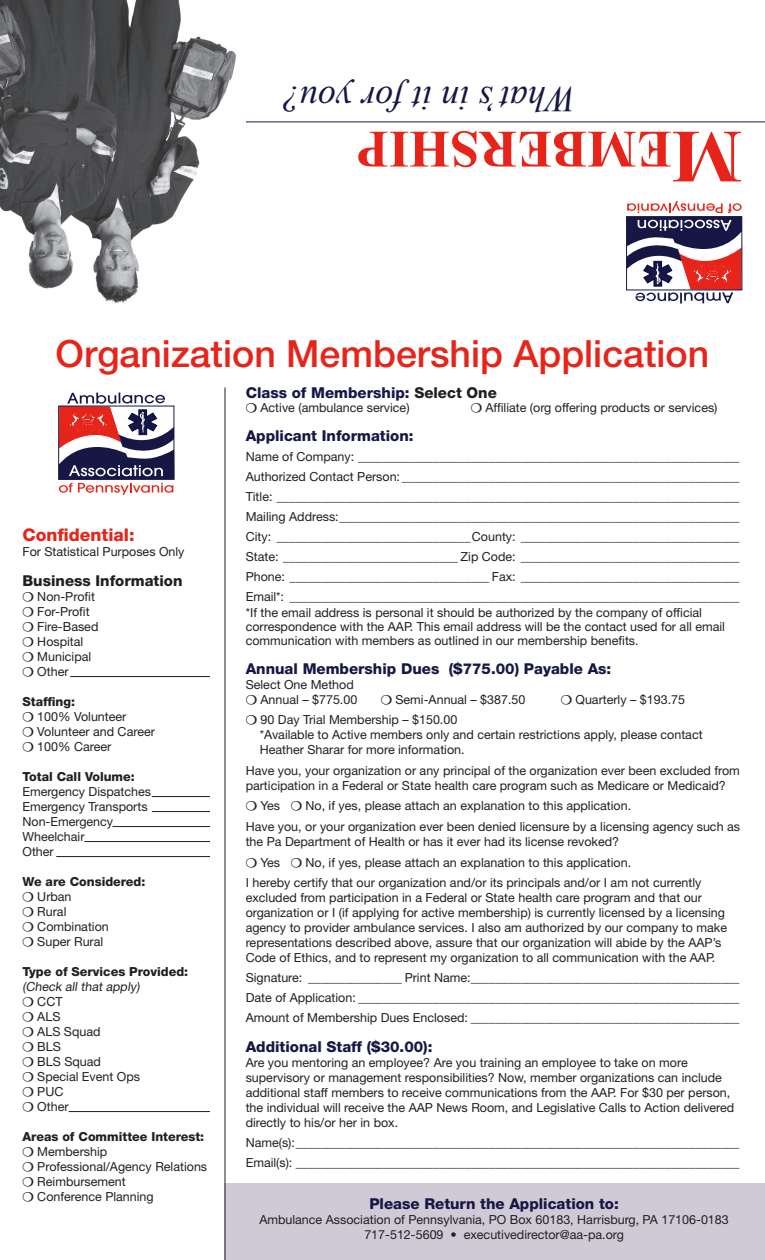
<style>
.page{position:relative;width:765px;height:1260px;background:#fff}
.page>*{position:absolute;margin:0;border:0;box-sizing:border-box;transform-origin:0 0}
.Value_Column{font:700 75px "Times New Roman";color:#e72419}
.Value_Column-2{font:700 52.5px "Times New Roman";color:#e72419}
.Value_Column-3{font:500 37.5px "Helvetica Neue";color:#e72419}
.Value_Column-4{font:italic 36.12px "Times New Roman";color:#171745}
.Value_Column-5{font:800 17.5px "Helvetica Neue LT Std";color:#e72419}
.Value_Column-6{font:800 15px "Helvetica Neue LT Std";color:#171745}
.Value_Column-7{font:800 15px "Helvetica Neue LT Std";color:#231f20}
.Value_Column-8{font:12.5px/15px "Helvetica Neue LT Std";color:#231f20}
.Value_Column-9{font:800 12.5px "Helvetica Neue LT Std";color:#231f20}
.s1{color:#231f20}
</style>
<div class="page">
<div style="left:225px;top:1183px;width:540px;height:77px;background:#d0cad7"></div>
<hr style="left:0;top:122px;width:765px;height:1px;background:#171745">
<hr style="left:70px;top:676px;width:140px;height:1px;background:#231f20">
<hr style="left:152px;top:796px;width:58px;height:1px;background:#231f20">
<hr style="left:152px;top:811px;width:58px;height:1px;background:#231f20">
<hr style="left:112px;top:826px;width:98px;height:1px;background:#231f20">
<hr style="left:84px;top:841px;width:126px;height:1px;background:#231f20">
<hr style="left:56px;top:856px;width:154px;height:1px;background:#231f20">
<hr style="left:69px;top:1111px;width:141px;height:1px;background:#231f20">
<hr style="left:225px;top:388px;width:1px;height:872px;background:#231f20">
<img style="left:0;top:0;width:246px;height:304px">
<svg style="left:58px;top:392px;width:116px;height:103px"></svg>
<svg style="left:626px;top:201px;width:117px;height:103px"></svg>
<p class="Value_Column-4" style="left:576px;top:124px;width:296px;rotate:-180deg">What’s in it for you?</p>
<p class="Value_Column-2" style="left:672px;top:186px;width:317px;rotate:-180deg">embership</p>
<p class="Value_Column" style="left:742px;top:209px;width:72px;rotate:-180deg">M</p>
<p class="Value_Column-3" style="left:56px;top:331px;width:655px">Organization Membership Application</p>
<p class="Value_Column-5" style="left:22px;top:525px;width:114px">Confidential:</p>
<p class="Value_Column-8" style="left:22px;top:544px;width:164px">For Statistical Purposes Only</p>
<p class="Value_Column-7" style="left:22px;top:572px;width:162px">Business Information</p>
<p class="Value_Column-8" style="left:37px;top:589px;width:59px">Non-Profit</p>
<p class="Value_Column-8" style="left:37px;top:604px;width:54px">For-Profit</p>
<p class="Value_Column-8" style="left:37px;top:619px;width:63px">Fire-Based</p>
<p class="Value_Column-8" style="left:37px;top:634px;width:48px">Hospital</p>
<p class="Value_Column-8" style="left:37px;top:649px;width:55px">Municipal</p>
<p class="Value_Column-8" style="left:37px;top:664px;width:33px">Other</p>
<p class="Value_Column-9" style="left:22px;top:694px;width:54px">Staffing:</p>
<p class="Value_Column-8" style="left:37px;top:709px;width:91px">100% Volunteer</p>
<p class="Value_Column-8" style="left:37px;top:724px;width:119px">Volunteer and Career</p>
<p class="Value_Column-8" style="left:37px;top:739px;width:76px">100% Career</p>
<p class="Value_Column-9" style="left:22px;top:769px;width:114px">Total Call Volume:</p>
<p class="Value_Column-8" style="left:22px;top:784px;width:130px">Emergency Dispatches</p>
<p class="Value_Column-8" style="left:22px;top:799px;width:127px">Emergency Transports</p>
<p class="Value_Column-8" style="left:22px;top:814px;width:92px">Non-Emergency</p>
<p class="Value_Column-8" style="left:22px;top:829px;width:64px">Wheelchair</p>
<p class="Value_Column-8" style="left:22px;top:844px;width:33px">Other</p>
<p class="Value_Column-9" style="left:22px;top:874px;width:124px">We are Considered:</p>
<p class="Value_Column-8" style="left:37px;top:889px;width:36px">Urban</p>
<p class="Value_Column-8" style="left:37px;top:904px;width:31px">Rural</p>
<p class="Value_Column-8" style="left:37px;top:919px;width:73px">Combination</p>
<p class="Value_Column-8" style="left:37px;top:934px;width:67px">Super Rural</p>
<p class="Value_Column-9" style="left:22px;top:964px;width:167px">Type of Services Provided:</p>
<p class="Value_Column-8" style="left:22px;top:979px;width:119px">(Check all that apply)</p>
<p class="Value_Column-8" style="left:37px;top:994px;width:27px">CCT</p>
<p class="Value_Column-8" style="left:37px;top:1009px;width:25px">ALS</p>
<p class="Value_Column-8" style="left:37px;top:1024px;width:65px">ALS Squad</p>
<p class="Value_Column-8" style="left:37px;top:1039px;width:25px">BLS</p>
<p class="Value_Column-8" style="left:37px;top:1054px;width:65px">BLS Squad</p>
<p class="Value_Column-8" style="left:37px;top:1069px;width:104px">Special Event Ops</p>
<p class="Value_Column-8" style="left:37px;top:1084px;width:28px">PUC</p>
<p class="Value_Column-8" style="left:37px;top:1099px;width:33px">Other</p>
<p class="Value_Column-9" style="left:22px;top:1129px;width:183px">Areas of Committee Interest:</p>
<p class="Value_Column-8" style="left:37px;top:1144px;width:71px">Membership</p>
<p class="Value_Column-8" style="left:37px;top:1159px;width:171px">Professional/Agency Relations</p>
<p class="Value_Column-8" style="left:37px;top:1174px;width:90px">Reimbursement</p>
<p class="Value_Column-8" style="left:37px;top:1189px;width:118px">Conference Planning</p>
<p class="Value_Column-6" style="left:246px;top:384px;width:253px">Class of Membership: <span class="s1">Select One</span></p>
<p class="Value_Column-8" style="left:261px;top:400px;width:151px">Active (ambulance service)</p>
<p class="Value_Column-8" style="left:486px;top:400px;width:234px">Affiliate (org offering products or services)</p>
<p class="Value_Column-6" style="left:246px;top:426px;width:169px">Applicant Information:</p>
<p class="Value_Column-8" style="left:246px;top:449px;width:495px">Name of Company: _____________________________________________________________</p>
<p class="Value_Column-8" style="left:246px;top:469px;width:495px">Authorized Contact Person: ______________________________________________________</p>
<p class="Value_Column-8" style="left:246px;top:489px;width:495px">Title: __________________________________________________________________________</p>
<p class="Value_Column-8" style="left:246px;top:509px;width:495px">Mailing Address:________________________________________________________________</p>
<p class="Value_Column-8" style="left:246px;top:529px;width:495px">City: _______________________________County: ___________________________________</p>
<p class="Value_Column-8" style="left:246px;top:549px;width:495px">State: ____________________________ Zip Code: ___________________________________</p>
<p class="Value_Column-8" style="left:246px;top:569px;width:495px">Phone: ________________________________ Fax: ___________________________________</p>
<p class="Value_Column-8" style="left:246px;top:589px;width:495px">Email*: ________________________________________________________________________</p>
<p class="Value_Column-8" style="left:246px;top:606px;width:481px;line-height:13.8px">*If the email address is personal it should be authorized by the company of official correspondence with the AAP. This email address will be the contact used for all email communication with members as outlined in our membership benefits.</p>
<p class="Value_Column-6" style="left:246px;top:659px;width:367px">Annual Membership Dues ($775.00) Payable As:</p>
<p class="Value_Column-8" style="left:246px;top:676px;width:110px">Select One Method</p>
<p class="Value_Column-8" style="left:261px;top:691px;width:98px">Annual – $775.00</p>
<p class="Value_Column-8" style="left:396px;top:691px;width:131px">Semi-Annual – $387.50</p>
<p class="Value_Column-8" style="left:576px;top:691px;width:111px">Quarterly – $193.75</p>
<p class="Value_Column-8" style="left:261px;top:712px;width:198px">90 Day Trial Membership – $150.00</p>
<p class="Value_Column-8" style="left:260px;top:727px;width:444px">*Available to Active members only and certain restrictions apply, please contact<br>Heather Sharar for more information.</p>
<p class="Value_Column-8" style="left:246px;top:763px;width:496px">Have you, your organization or any principal of the organization ever been excluded from participation in a Federal or State health care program such as Medicare or Medicaid?</p>
<p class="Value_Column-8" style="left:261px;top:798px;width:21px">Yes</p>
<p class="Value_Column-8" style="left:306px;top:798px;width:327px">No, if yes, please attach an explanation to this application.</p>
<p class="Value_Column-8" style="left:246px;top:819px;width:496px">Have you, or your organization ever been denied licensure by a licensing agency such as the Pa Department of Health or has it ever had its license revoked?</p>
<p class="Value_Column-8" style="left:261px;top:855px;width:21px">Yes</p>
<p class="Value_Column-8" style="left:306px;top:855px;width:327px">No, if yes, please attach an explanation to this application.</p>
<p class="Value_Column-8" style="left:246px;top:875px;width:483px">I hereby certify that our organization and/or its principals and/or I am not currently excluded from participation in a Federal or State health care program and that our organization or I (if applying for active membership) is currently licensed by a licensing agency to provider ambulance services. I also am authorized by our company to make representations described above, assure that our organization will abide by the AAP’s Code of Ethics, and to represent my organization to all communication with the AAP.</p>
<p class="Value_Column-8" style="left:246px;top:970px;width:495px">Signature: _______________ Print Name:___________________________________________</p>
<p class="Value_Column-8" style="left:246px;top:990px;width:495px">Date of Application: _____________________________________________________________</p>
<p class="Value_Column-8" style="left:246px;top:1010px;width:495px">Amount of Membership Dues Enclosed: ___________________________________________</p>
<p class="Value_Column-6" style="left:246px;top:1038px;width:188px">Additional Staff ($30.00):</p>
<p class="Value_Column-8" style="left:246px;top:1055px;width:490px">Are you mentoring an employee? Are you training an employee to take on more supervisory or management responsibilities? Now, member organizations can include additional staff members to receive communications from the AAP. For $30 per person, the individual will receive the AAP News Room, and Legislative Calls to Action delivered directly to his/or her in box.</p>
<p class="Value_Column-8" style="left:246px;top:1135px;width:495px">Name(s):_______________________________________________________________________</p>
<p class="Value_Column-8" style="left:246px;top:1155px;width:495px">Email(s): _______________________________________________________________________</p>
<p class="Value_Column-6" style="left:369px;top:1194px;width:251px">Please Return the Application to:</p>
<p class="Value_Column-8" style="left:259px;top:1211px;width:471px">Ambulance Association of Pennsylvania, PO Box 60183, Harrisburg, PA 17106-0183</p>
<p class="Value_Column-8" style="left:364px;top:1226px;width:261px">717-512-5609 • executivedirector@aa-pa.org</p>
</div>
